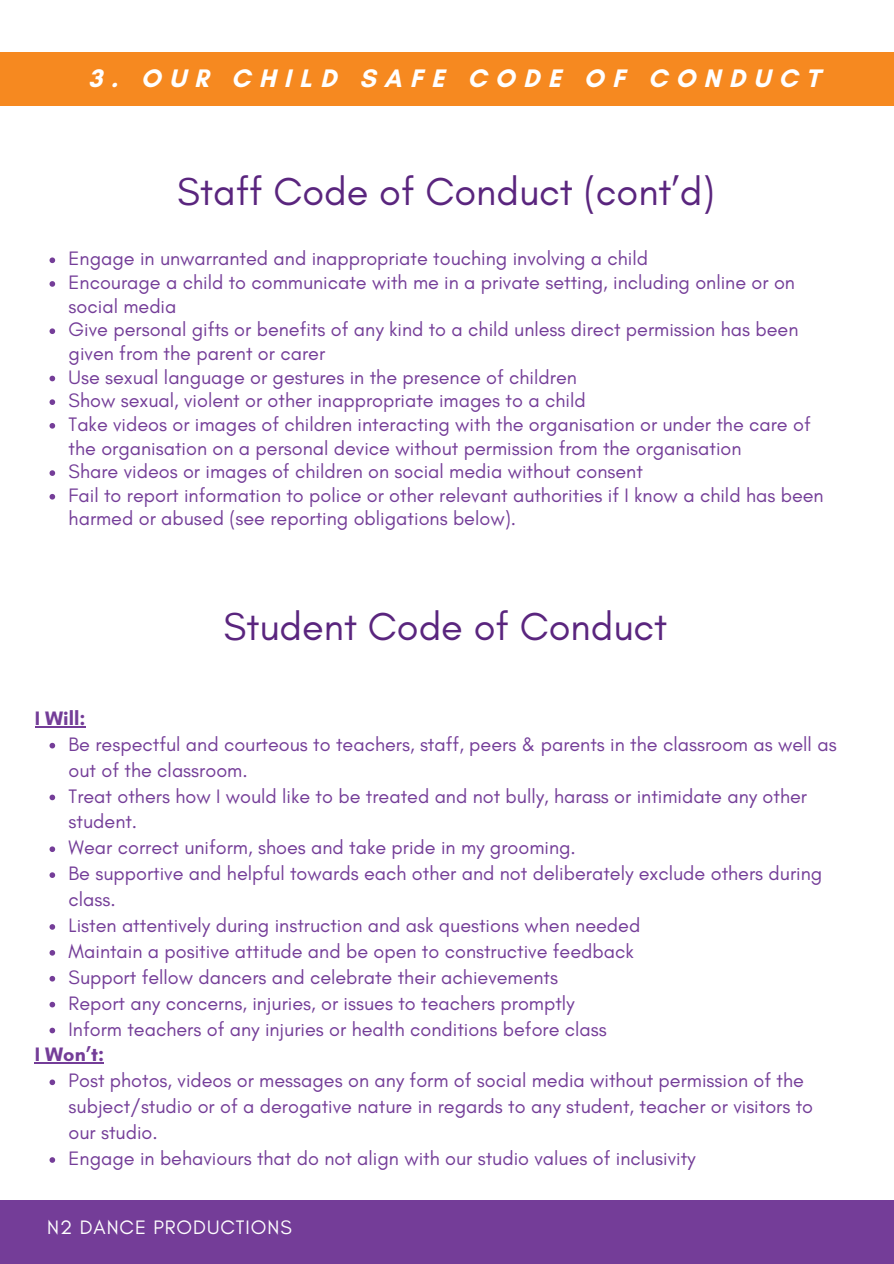
<style>
.page{position:relative;width:894px;height:1264px;background:#fff}
.page>*{position:absolute;margin:0;border:0;box-sizing:border-box;transform-origin:0 0}
.t1{font:39.75px "Glacial Indifference";color:#5a257e}
.t2{font:700 25.8px "Glacial Indifference";letter-spacing:.32em;color:#fff}
.t3{font:19.8px/26px "Glacial Indifference";color:#743d98}
.t4{font:19.8px "Glacial Indifference";letter-spacing:.05em;color:#fff}
.t5{font:700 19.8px "Glacial Indifference";color:#743d98}
</style>
<div class="page">
<div style="left:0;top:1200px;width:893px;height:63px;background:#743d98"></div>
<div style="left:0;top:53px;width:893px;height:53px;background:#f68920"></div>
<svg style="left:49px;top:257px;width:6px;height:6px"></svg>
<svg style="left:49px;top:281px;width:6px;height:6px"></svg>
<svg style="left:49px;top:328px;width:6px;height:6px"></svg>
<svg style="left:49px;top:376px;width:6px;height:5px"></svg>
<svg style="left:49px;top:399px;width:6px;height:6px"></svg>
<svg style="left:49px;top:423px;width:6px;height:5px"></svg>
<svg style="left:49px;top:470px;width:6px;height:6px"></svg>
<svg style="left:49px;top:494px;width:6px;height:5px"></svg>
<hr style="left:35px;top:726px;width:51px;height:1px;background:#743d98">
<svg style="left:49px;top:742px;width:6px;height:6px"></svg>
<svg style="left:49px;top:794px;width:6px;height:6px"></svg>
<svg style="left:49px;top:846px;width:6px;height:6px"></svg>
<svg style="left:49px;top:872px;width:6px;height:6px"></svg>
<svg style="left:49px;top:924px;width:6px;height:5px"></svg>
<svg style="left:49px;top:950px;width:6px;height:5px"></svg>
<svg style="left:49px;top:975px;width:6px;height:6px"></svg>
<svg style="left:49px;top:1001px;width:6px;height:6px"></svg>
<svg style="left:49px;top:1027px;width:6px;height:6px"></svg>
<hr style="left:35px;top:1062px;width:69px;height:1px;background:#743d98">
<svg style="left:49px;top:1079px;width:6px;height:6px"></svg>
<svg style="left:49px;top:1157px;width:6px;height:5px"></svg>
<h2 class="t2" style="left:88px;top:62px;width:733px">3. OUR CHILD SAFE CODE OF CONDUCT</h2>
<h1 class="t1" style="left:177px;top:170px;width:538px">Staff Code of Conduct (cont’d)</h1>
<p class="t3" style="left:69px;top:247px;width:756px;line-height:23.7px">Engage in unwarranted and inappropriate touching involving a child<br>Encourage a child to communicate with me in a private setting, including online or on social media<br>Give personal gifts or benefits of any kind to a child unless direct permission has been given from the parent or carer<br>Use sexual language or gestures in the presence of children<br>Show sexual, violent or other inappropriate images to a child<br>Take videos or images of children interacting with the organisation or under the care of the organisation on a personal device without permission from the organisation<br>Share videos or images of children on social media without consent<br>Fail to report information to police or other relevant authorities if I know a child has been harmed or abused (see reporting obligations below).</p>
<h1 class="t1" style="left:223px;top:605px;width:445px">Student Code of Conduct</h1>
<p class="t5" style="left:35px;top:705px;width:52px">I Will:</p>
<p class="t3" style="left:69px;top:731px;width:769px">Be respectful and courteous to teachers, staff, peers &amp; parents in the classroom as well as out of the classroom.<br>Treat others how I would like to be treated and not bully, harass or intimidate any other student.<br>Wear correct uniform, shoes and take pride in my grooming.<br>Be supportive and helpful towards each other and not deliberately exclude others during class.<br>Listen attentively during instruction and ask questions when needed<br>Maintain a positive attitude and be open to constructive feedback<br>Support fellow dancers and celebrate their achievements<br>Report any concerns, injuries, or issues to teachers promptly<br>Inform teachers of any injuries or health conditions before class</p>
<p class="t5" style="left:35px;top:1042px;width:71px">I Won’t:</p>
<p class="t3" style="left:69px;top:1068px;width:745px">Post photos, videos or messages on any form of social media without permission of the subject/studio or of a derogative nature in regards to any student, teacher or visitors to our studio.<br>Engage in behaviours that do not align with our studio values of inclusivity</p>
<p class="t4" style="left:47px;top:1216px;width:246px">N2 DANCE PRODUCTIONS</p>
</div>
